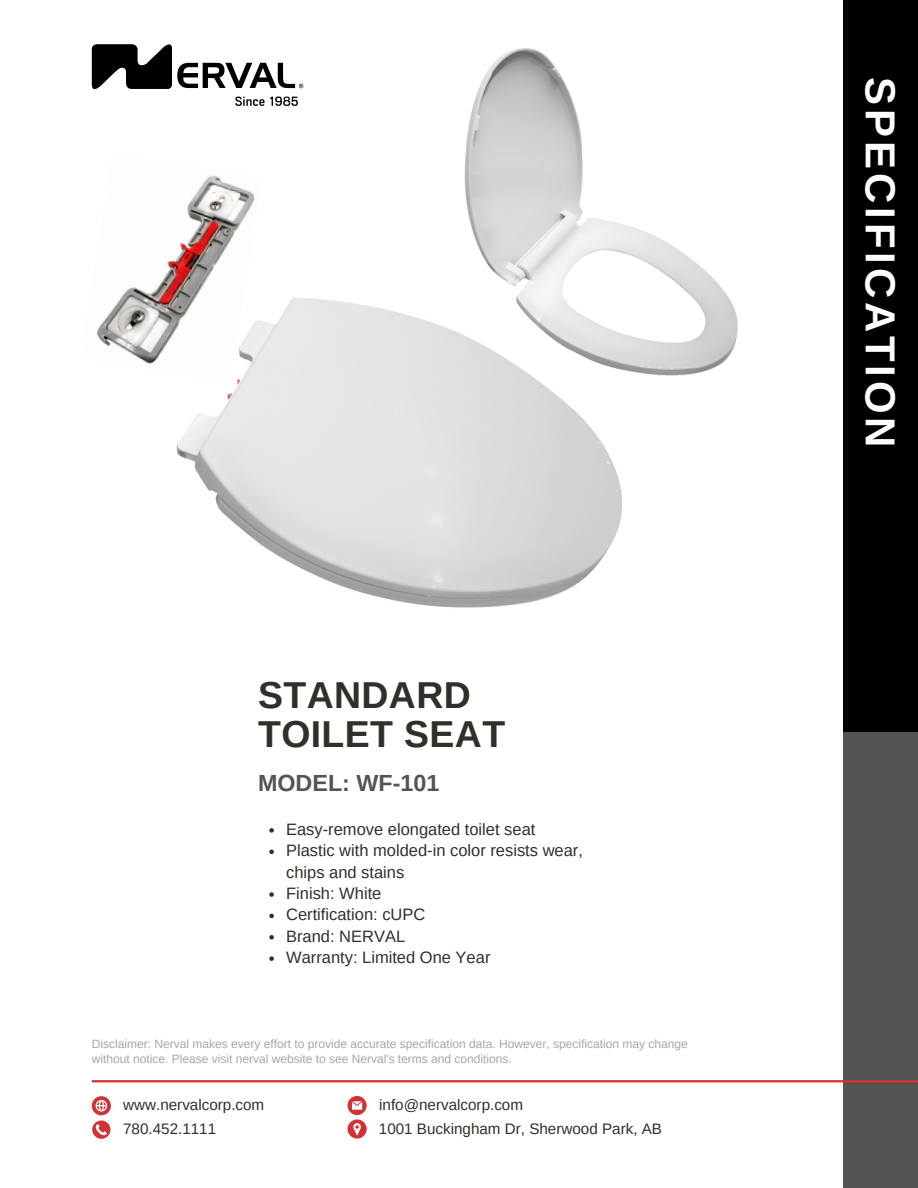
<style>
.page{position:relative;width:918px;height:1188px;background:#fff}
.page>*{position:absolute;margin:0;border:0;box-sizing:border-box;transform-origin:0 0}
.t1{font:700 42px "Arimo";letter-spacing:.095em;color:#fff}
.t2{font:700 37.5px/38.2px "Arimo";letter-spacing:.01em;color:#2f3029}
.t3{font:700 23.25px "Arimo";color:#545454}
.t4{font:16.5px/21.3px "Arimo";color:#2f3029}
.t5{font:15.15px/24.3px "Arimo";color:#2f3029}
.t6{font:12px/15px "Arimo";color:#a6a6a6}
</style>
<div class="page">
<div style="left:843px;top:0;width:75px;height:1188px;background:#000"></div>
<svg style="left:235px;top:97px;width:63px;height:9px"></svg>
<svg style="left:92px;top:44px;width:211px;height:46px"></svg>
<div style="left:843px;top:732px;width:75px;height:456px;background:#545454"></div>
<hr style="left:92px;top:1080px;width:826px;height:2px;background:#d23235">
<svg style="left:348px;top:1096px;width:19px;height:43px"></svg>
<svg style="left:92px;top:1096px;width:19px;height:43px"></svg>
<img style="left:176px;top:298px;width:447px;height:310px">
<img style="left:96px;top:175px;width:166px;height:208px">
<img style="left:451px;top:48px;width:287px;height:335px">
<svg style="left:269px;top:828px;width:5px;height:5px"></svg>
<svg style="left:269px;top:850px;width:5px;height:4px"></svg>
<svg style="left:269px;top:892px;width:5px;height:5px"></svg>
<svg style="left:269px;top:914px;width:5px;height:4px"></svg>
<svg style="left:269px;top:935px;width:5px;height:5px"></svg>
<svg style="left:269px;top:956px;width:5px;height:5px"></svg>
<h2 class="t2" style="left:258px;top:676px;width:249px">STANDARD<br>TOILET SEAT</h2>
<h3 class="t3" style="left:258px;top:770px;width:183px">MODEL: WF-101</h3>
<h3 class="t4" style="left:286px;top:819px;width:298px">Easy-remove elongated toilet seat<br>Plastic with molded-in color resists wear, chips and stains<br>Finish: White<br>Certification: cUPC<br>Brand: NERVAL<br>Warranty: Limited One Year</h3>
<p class="t6" style="left:92px;top:1037px;width:597px">Disclaimer: Nerval makes every effort to provide accurate specification data. However, specification may change without notice. Please visit nerval website to see Nerval's terms and conditions.</p>
<p class="t5" style="left:123px;top:1092px;width:143px">www.nervalcorp.com<br>780.452.1111</p>
<p class="t5" style="left:379px;top:1093px;width:145px">info@nervalcorp.com</p>
<p class="t5" style="left:379px;top:1117px;width:285px">1001 Buckingham Dr, Sherwood Park, AB</p>
<h1 class="t1" style="left:904px;top:77px;width:372px;rotate:90deg">SPECIFICATION</h1>
</div>
